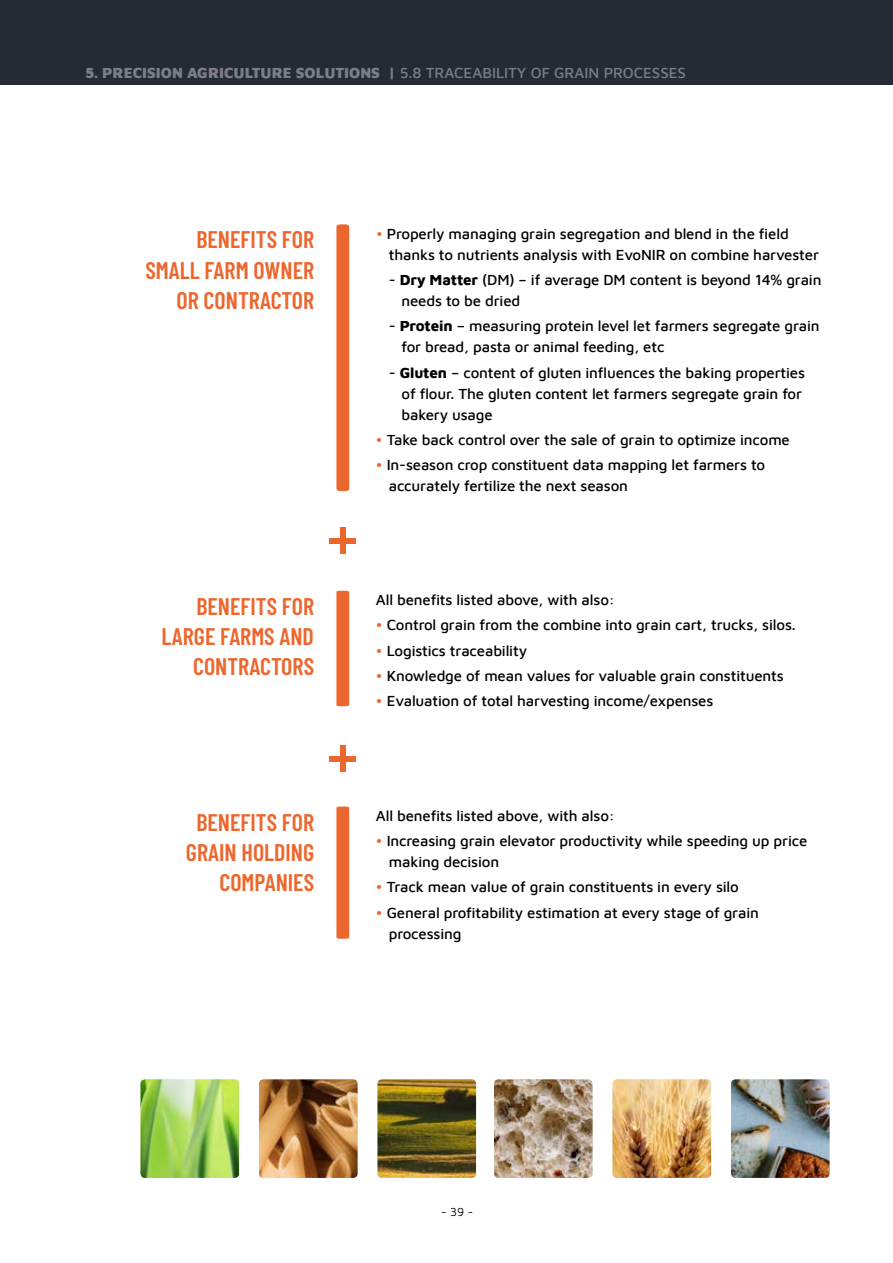
<style>
.page{position:relative;width:893px;height:1263px;background:#fff}
.page>*{position:absolute;margin:0;border:0;box-sizing:border-box;transform-origin:0 0}
.t1{font:600 24px/30.3px "Barlow Condensed";color:#ec672e;text-align:right}
.t2{font:500 15px/21px "Maven Pro";letter-spacing:-.01em;color:#000}
.t3{font:900 15px "Maven Pro";color:#7e7d86}
.t4{font:12px "Maven Pro";color:#000}
.s1{font-weight:500}
.s2{color:#ec672e}
.s3{font-weight:800}
</style>
<div class="page">
<img style="left:494px;top:1079px;width:99px;height:99px">
<img style="left:140px;top:1079px;width:99px;height:99px">
<img style="left:259px;top:1079px;width:99px;height:99px">
<img style="left:731px;top:1079px;width:99px;height:99px">
<img style="left:377px;top:1079px;width:99px;height:99px">
<img style="left:612px;top:1079px;width:99px;height:99px">
<svg style="left:329px;top:527px;width:27px;height:27px"></svg>
<svg style="left:329px;top:745px;width:27px;height:27px"></svg>
<div style="left:0;top:0;width:893px;height:85px;background:#242b35"></div>
<svg style="left:336px;top:224px;width:13px;height:267px;background:#ec6c35"></svg>
<svg style="left:336px;top:591px;width:13px;height:115px"></svg>
<svg style="left:336px;top:806px;width:13px;height:133px;background:#ec6d36"></svg>
<p class="t3" style="left:85px;top:62px;width:602px">5. PRECISION AGRICULTURE SOLUTIONS | <span class="s1">5.8 TRACEABILITY OF GRAIN PROCESSES</span></p>
<h1 class="t1" style="left:146px;top:223px;width:170px">BENEFITS FOR<br>SMALL FARM OWNER<br>OR CONTRACTOR</h1>
<p class="t2" style="left:389px;top:222px;width:432px;text-indent:-13px"><span class="s2">•</span> Properly managing grain segregation and blend in the field thanks to nutrients analysis with EvoNIR on combine harvester</p>
<p class="t2" style="left:401px;top:268px;width:421px;text-indent:-13px">- <span class="s3">Dry Matter</span> (DM) – if average DM content is beyond 14% grain needs to be dried</p>
<p class="t2" style="left:401px;top:315px;width:420px;text-indent:-13px">- <span class="s3">Protein</span> – measuring protein level let farmers segregate grain for bread, pasta or animal feeding, etc</p>
<p class="t2" style="left:401px;top:361px;width:405px;text-indent:-13px">- <span class="s3">Gluten</span> – content of gluten influences the baking properties of flour. The gluten content let farmers segregate grain for bakery usage</p>
<p class="t2" style="left:376px;top:428px;width:415px"><span class="s2">•</span> Take back control over the sale of grain to optimize income</p>
<p class="t2" style="left:389px;top:453px;width:378px;text-indent:-13px"><span class="s2">•</span> In-season crop constituent data mapping let farmers to accurately fertilize the next season</p>
<h1 class="t1" style="left:161px;top:589px;width:154px">BENEFITS FOR<br>LARGE FARMS AND<br>CONTRACTORS</h1>
<p class="t2" style="left:376px;top:588px;width:240px">All benefits listed above, with also:</p>
<p class="t2" style="left:376px;top:614px;width:421px"><span class="s2">•</span> Control grain from the combine into grain cart, trucks, silos.</p>
<p class="t2" style="left:376px;top:639px;width:153px"><span class="s2">•</span> Logistics traceability</p>
<p class="t2" style="left:376px;top:664px;width:409px"><span class="s2">•</span> Knowledge of mean values for valuable grain constituents</p>
<p class="t2" style="left:376px;top:689px;width:339px"><span class="s2">•</span> Evaluation of total harvesting income/expenses</p>
<h1 class="t1" style="left:186px;top:805px;width:130px">BENEFITS FOR<br>GRAIN HOLDING<br>COMPANIES</h1>
<p class="t2" style="left:376px;top:804px;width:240px">All benefits listed above, with also:</p>
<p class="t2" style="left:389px;top:829px;width:420px;text-indent:-13px"><span class="s2">•</span> Increasing grain elevator productivity while speeding up price making decision</p>
<p class="t2" style="left:376px;top:876px;width:364px"><span class="s2">•</span> Track mean value of grain constituents in every silo</p>
<p class="t2" style="left:389px;top:901px;width:372px;text-indent:-13px"><span class="s2">•</span> General profitability estimation at every stage of grain processing</p>
<p class="t4" style="left:441px;top:1203px;width:34px">- 39 -</p>
</div>
